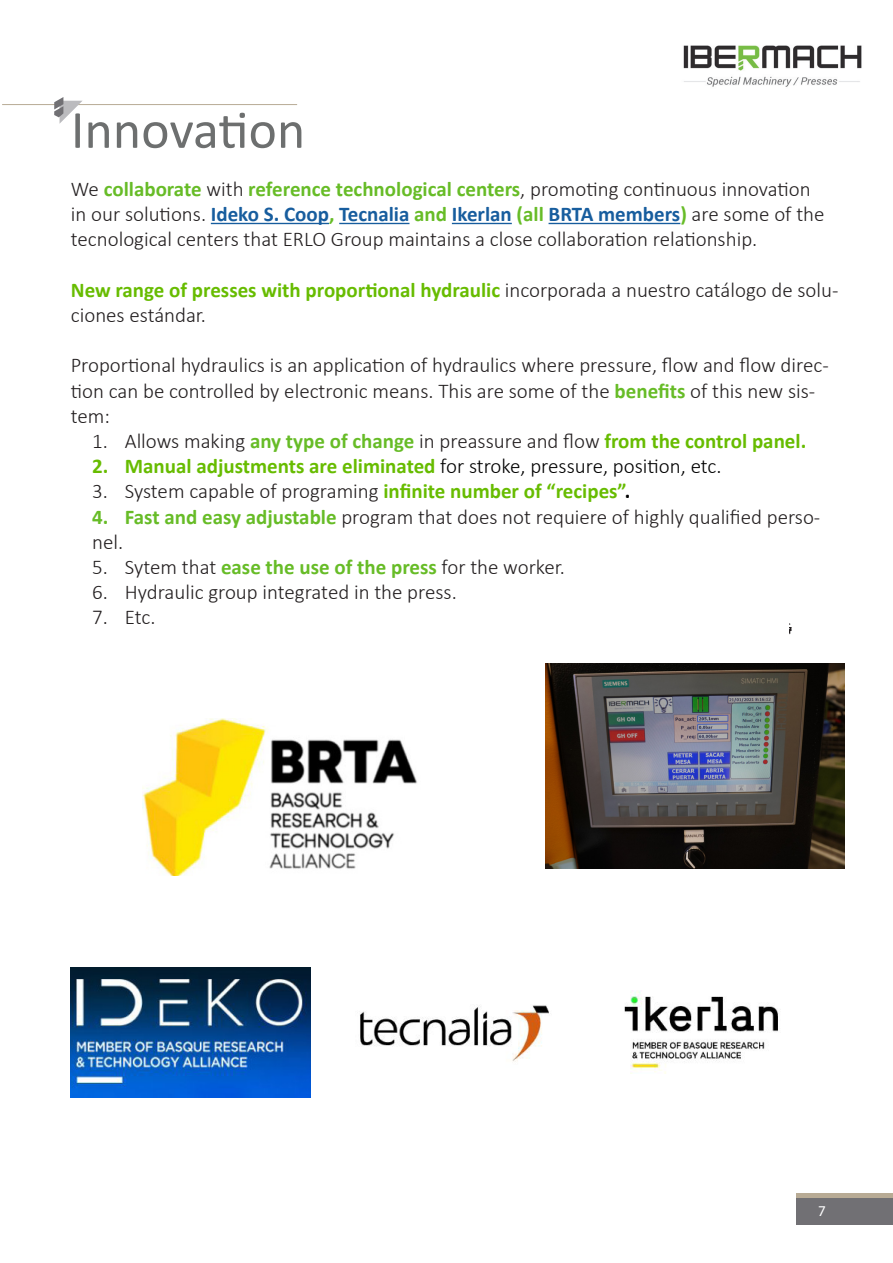
<style>
.page{position:relative;width:893px;height:1263px;background:#fff}
.page>*{position:absolute;margin:0;border:0;box-sizing:border-box;transform-origin:0 0}
.t1{font:54px "Calibri";color:#6d6f6f}
.t2{font:300 21px/25.2px "Calibri";color:#231f20}
.t3{font:700 21px "Calibri";color:#67bc00}
.Folio{font:15px "Myriad Pro";color:#fff}
.s1{font-weight:700;color:#67bc27}
.s2{font-weight:700;color:#175d9e}
.s3{font-weight:700;color:#67bc00}
.s4{font-weight:300;color:#000}
.s5{font-weight:700;color:#000}
</style>
<div class="page">
<svg style="left:789px;top:624px;width:3px;height:10px"></svg>
<img style="left:683px;top:45px;width:179px;height:42px">
<hr style="left:2px;top:104px;width:295px;height:1px;background:#b8ab95">
<svg style="left:54px;top:97px;width:28px;height:27px"></svg>
<hr style="left:211px;top:223px;width:118px;height:1px;background:#175d9e">
<hr style="left:339px;top:223px;width:70px;height:1px;background:#175d9e">
<hr style="left:452px;top:223px;width:60px;height:1px;background:#175d9e">
<hr style="left:549px;top:223px;width:131px;height:1px;background:#175d9e">
<img style="left:546px;top:663px;width:299px;height:206px">
<div style="left:796px;top:1195px;width:97px;height:30px;background:#717074"></div>
<hr style="left:796px;top:1193px;width:97px;height:4px;background:#b8ab95">
<img style="left:143px;top:719px;width:274px;height:156px">
<img style="left:71px;top:968px;width:239px;height:129px">
<img style="left:360px;top:1005px;width:189px;height:57px">
<img style="left:624px;top:990px;width:155px;height:83px">
<p class="t1" style="left:71px;top:92px;width:236px">Innovation</p>
<p class="t2" style="left:71px;top:176px;width:755px">We <span class="s1">collaborate</span> with <span class="s1">reference technological centers</span>, promoting continuous innovation in our solutions. <span class="s2">Ideko S. Coop</span><span class="s1">,</span> <span class="s2">Tecnalia</span> <span class="s1">and</span> <span class="s2">Ikerlan</span> <span class="s1">(all</span> <span class="s2">BRTA members</span><span class="s1">)</span> are some of the tecnological centers that ERLO Group maintains a close collaboration relationship.</p>
<p class="t2" style="left:71px;top:277px;width:769px"><span class="s3">New range of presses with proportional hydraulic</span> incorporada a nuestro catálogo de solu&shy;ciones estándar.</p>
<p class="t2" style="left:71px;top:353px;width:759px">Proportional hydraulics is an application of hydraulics where pressure, flow and flow direc&shy;tion can be controlled by electronic means. This are some of the <span class="s1">benefits</span> of this new sis&shy;tem:</p>
<p class="t2" style="left:92px;top:428px;width:716px">1. Allows making <span class="s1">any type of change</span> in preassure and flow <span class="s3">from the control panel.</span></p>
<p class="t3" style="left:92px;top:451px;width:631px">2. Manual adjustments are eliminated <span class="s4">for stroke, pressure, position, etc.</span></p>
<p class="t2" style="left:92px;top:479px;width:540px">3. System capable of programing <span class="s3">infinite number of “recipes”</span><span class="s5">.</span></p>
<p class="t2" style="left:92px;top:504px;width:730px"><span class="s1">4. Fast and easy adjustable</span> program that does not requiere of highly qualified perso&shy;nel.</p>
<p class="t2" style="left:92px;top:554px;width:474px">5. Sytem that <span class="s1">ease the use of the press</span> for the worker.</p>
<p class="t2" style="left:92px;top:579px;width:366px">6. Hydraulic group integrated in the press.</p>
<p class="t2" style="left:92px;top:605px;width:65px">7. Etc.</p>
<p class="Folio" style="left:818px;top:1201px;width:9px">7</p>
</div>
